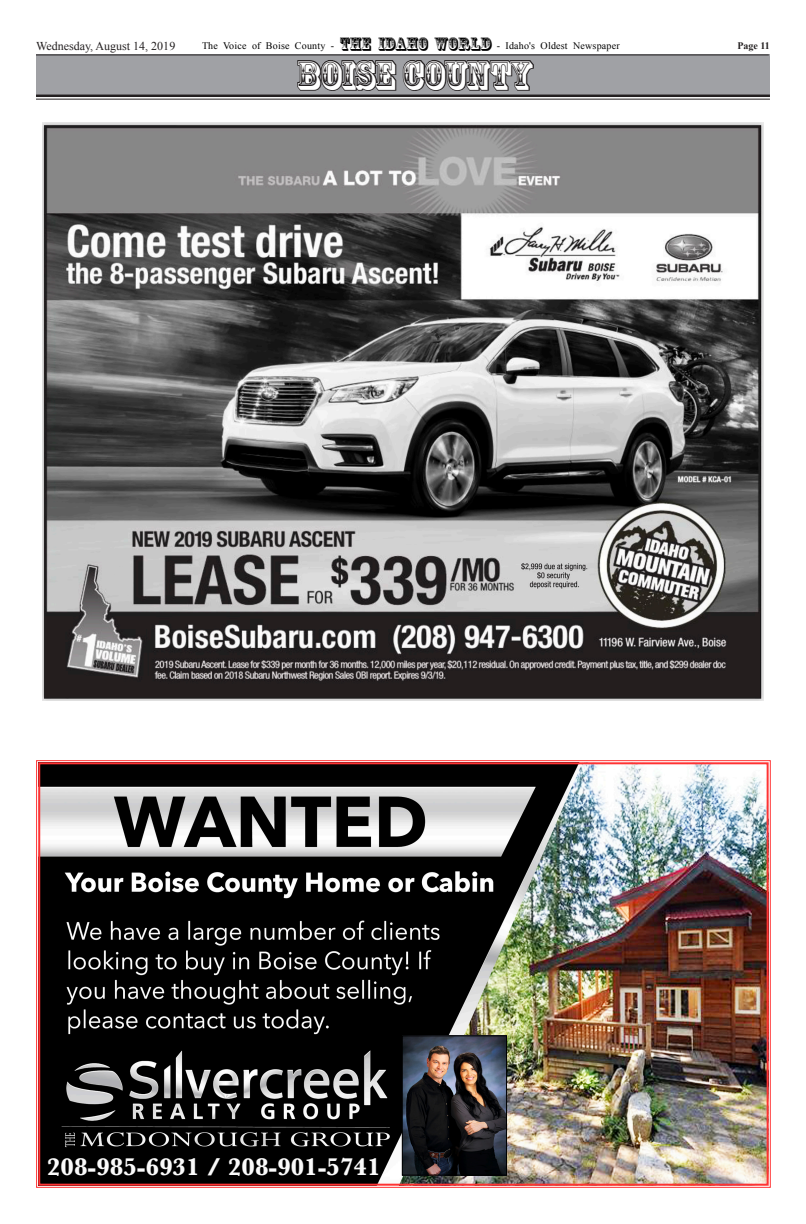
<style>
.page{position:relative;width:806px;height:1224px;background:#fff}
.page>*{position:absolute;margin:0;border:0;box-sizing:border-box;transform-origin:0 0}
.sect_heads{font:38px "Rosewood Std";color:#fff}
.Body_Text{font:700 25px "Baskerville";color:#fafafa}
.t1{font:12px "Times New Roman";color:#231f20}
.t2{font:10px "Times New Roman";letter-spacing:.02em;color:#000}
.t3{font:700 10px "Times New Roman";color:#231f20}
.s1{font-family:"Rosewood Std";font-size:18px}
</style>
<div class="page">
<div style="left:36px;top:54px;width:734px;height:41px;background:#a0a1a5"></div>
<hr style="left:36px;top:95px;width:734px;height:2px;background:#231f20">
<hr style="left:36px;top:99px;width:734px;height:1px;background:#231f20">
<hr style="left:36px;top:55px;width:732px;height:1px;background:#231f20">
<svg style="left:296px;top:60px;width:239px;height:35px"></svg>
<img style="left:36px;top:760px;width:735px;height:428px">
<div style="left:38px;top:762px;width:730px;height:424px;border:2px solid #f33"></div>
<img style="left:404px;top:1037px;width:101px;height:137px">
<div style="left:402px;top:1035px;width:105px;height:141px;border:1px solid #000"></div>
<img style="left:43px;top:122px;width:720px;height:578px">
<p class="t1" style="left:36px;top:38px;width:141px">Wednesday, August 14, 2019</p>
<p class="t2" style="left:202px;top:39px;width:419px">The Voice of Boise County - <span class="s1">THE IDAHO WORLD</span> - Idaho's Oldest Newspaper</p>
<p class="t3" style="left:737px;top:39px;width:34px">Page 11</p>
<p class="sect_heads" style="left:297px;top:53px;width:236px">BOISE COUNTY</p>
<p class="Body_Text" style="left:47px;top:1149px;width:335px">208-985-6931 / 208-901-5741</p>
</div>
